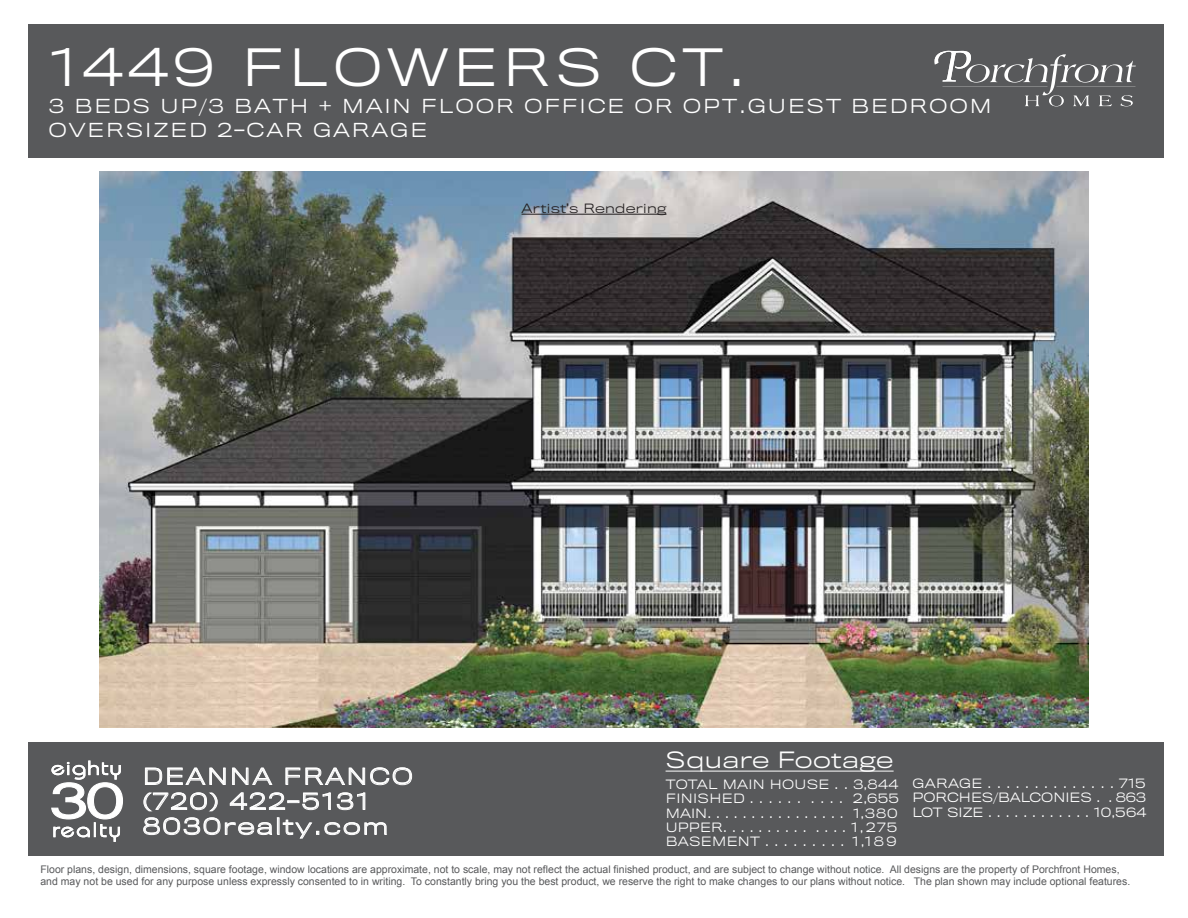
<style>
.page{position:relative;width:1188px;height:918px;background:#fff}
.page>*{position:absolute;margin:0;border:0;box-sizing:border-box;transform-origin:0 0}
.t1{font:300 48px "Titling Gothic FB Wide";letter-spacing:.1em;color:#fff}
.t2{font:300 21px "Titling Gothic FB Wide";letter-spacing:.025em;color:#fff}
.t3{font:300 20.85px/24.9px "Titling Gothic FB Wide";letter-spacing:.1em;color:#fff}
.t4{font:300 18px/24px "Titling Gothic FB Wide";letter-spacing:.1em;color:#fff}
.t5{font:300 12px/14.4px "Titling Gothic FB Wide";letter-spacing:.025em;color:#fff}
.t6{font:300 12px "Titling Gothic FB Wide";letter-spacing:.025em;color:#231f20}
.t7{font:10.5px/12px "Arial";color:#58595b}
</style>
<div class="page">
<div style="left:28px;top:24px;width:1135px;height:134px;background:#58595b"></div>
<div style="left:28px;top:742px;width:1135px;height:114px;background:#58595b"></div>
<svg style="left:143px;top:767px;width:269px;height:72px"></svg>
<svg style="left:51px;top:760px;width:72px;height:82px"></svg>
<svg style="left:935px;top:51px;width:201px;height:55px"></svg>
<hr style="left:666px;top:771px;width:228px;height:1px;background:#fff">
<img style="left:100px;top:171px;width:988px;height:557px">
<hr style="left:522px;top:214px;width:144px;height:1px;background:#231f20">
<h1 class="t1" style="left:48px;top:40px;width:699px">1449 FLOWERS CT.</h1>
<h3 class="t4" style="left:48px;top:95px;width:945px">3 BEDS UP/3 BATH + MAIN FLOOR OFFICE OR OPT.GUEST BEDROOM<br>OVERSIZED 2-CAR GARAGE</h3>
<p class="t6" style="left:522px;top:201px;width:146px">Artist’s Rendering</p>
<h3 class="t3" style="left:143px;top:765px;width:272px">DEANNA FRANCO (720) 422-5131<br>8030realty.com</h3>
<h2 class="t2" style="left:666px;top:748px;width:229px">Square Footage</h2>
<p class="t5" style="left:666px;top:777px;width:234px">TOTAL MAIN HOUSE . . 3,844<br>FINISHED . . . . . . . . . . 2,655<br>MAIN. . . . . . . . . . . . . . . . 1,380<br>UPPER. . . . . . . . . . . . . . 1, 275<br>BASEMENT . . . . . . . . . 1,1 8 9</p>
<p class="t5" style="left:912px;top:777px;width:236px;text-align:justify">GARAGE . . . . . . . . . . . . . . 715<br>PORCHES/BALCONIES . . 863<br>LOT SIZE . . . . . . . . . . . . 10,564</p>
<p class="t7" style="left:40px;top:864px;width:1091px">Floor plans, design, dimensions, square footage, window locations are approximate, not to scale, may not reflect the actual finished product, and are subject to change without notice. All designs are the property of Porchfront Homes, and may not be used for any purpose unless expressly consented to in writing. To constantly bring you the best product, we reserve the right to make changes to our plans without notice. The plan shown may include optional features.</p>
</div>
